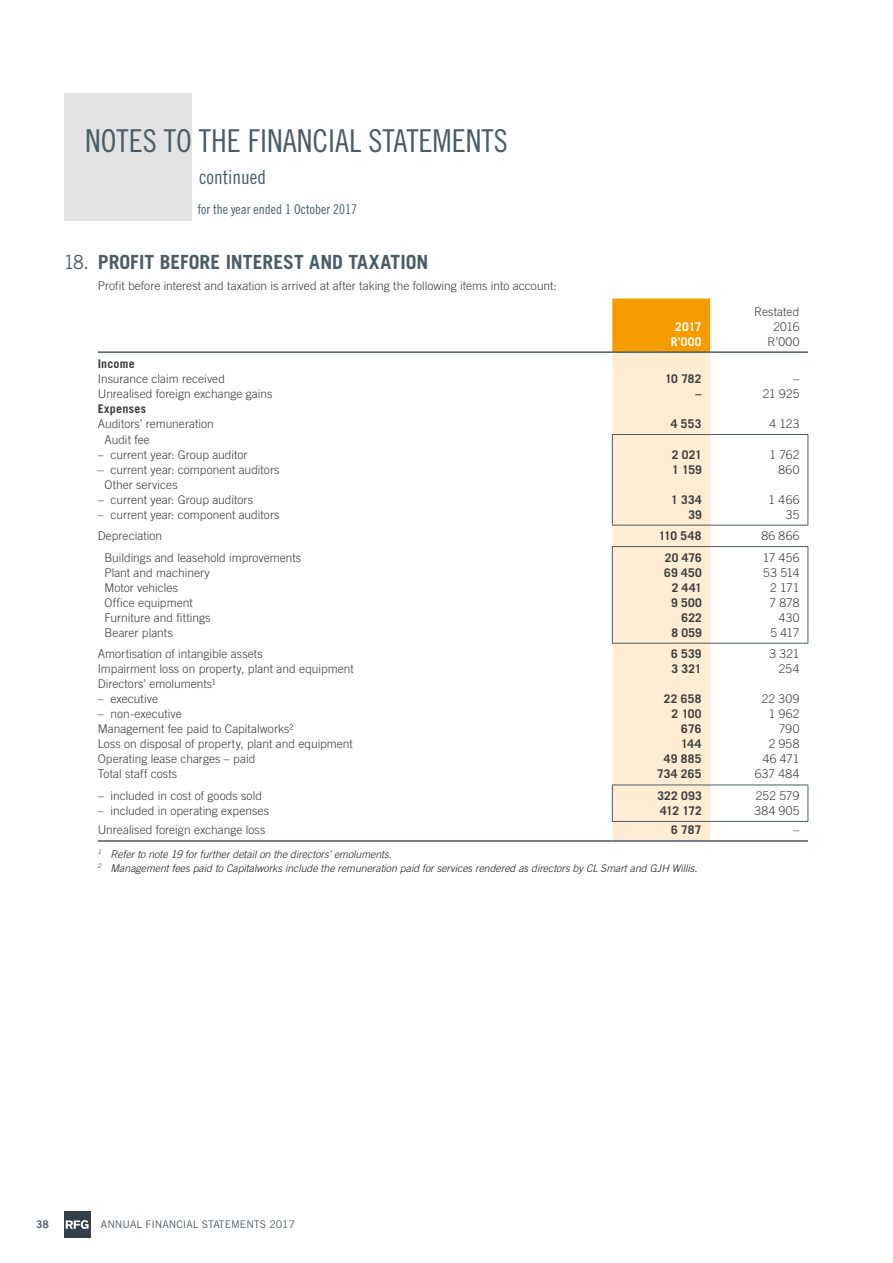
<style>
.page{position:relative;width:893px;height:1263px;background:#fff}
.page>*{position:absolute;margin:0;border:0;box-sizing:border-box;transform-origin:0 0}
.t1{font:31.5px "Trade Gothic LT Std Cn 18";color:#4b5c67}
.t2{font:700 19.5px "Trade Gothic LT Std";color:#4b5c67}
.t3{font:19.5px "Trade Gothic LT Std Cn 18";color:#4b5c67}
.t4{font:13.5px "Trade Gothic LT Std Cn 18";color:#4b5c67}
.t5{font:300 12px "Trade Gothic LT Std";color:#3c3c3b}
.t6{font:700 12px "Trade Gothic LT Std";letter-spacing:.02em;color:#3c3c3b}
.t7{font:700 12px "Trade Gothic LT Std";letter-spacing:.025em;color:#fff}
.t8{font:italic 300 10.5px/14px "Trade Gothic LT Std";color:#1d1d1b}
.t9{font:10.5px "Trade Gothic LT Std";color:#4b5c67}
.t10{font:10.5px "Trade Gothic LT Std Bd 2";color:#4b5c67}
.s1{font-weight:400}
</style>
<div class="page">
<div style="left:64px;top:94px;width:127px;height:127px;background:#e3e3e3"></div>
<div style="left:612px;top:298px;width:98px;height:53px;background:#f59c00"></div>
<div style="left:612px;top:353px;width:98px;height:487px;background:#ffecd4"></div>
<hr style="left:98px;top:351px;width:514px;height:2px;background:#4b5c67">
<hr style="left:612px;top:351px;width:98px;height:2px;background:#4b5c67">
<hr style="left:710px;top:351px;width:98px;height:2px;background:#4b5c67">
<hr style="left:612px;top:434px;width:98px;height:1px;background:#4b5c67">
<hr style="left:710px;top:434px;width:98px;height:1px;background:#4b5c67">
<svg style="left:612px;top:435px;width:1px;height:90px"></svg>
<svg style="left:808px;top:435px;width:1px;height:90px"></svg>
<hr style="left:612px;top:525px;width:98px;height:1px;background:#4b5c67">
<hr style="left:710px;top:525px;width:98px;height:1px;background:#4b5c67">
<hr style="left:612px;top:546px;width:98px;height:1px;background:#4b5c67">
<hr style="left:710px;top:546px;width:98px;height:1px;background:#4b5c67">
<svg style="left:612px;top:547px;width:1px;height:96px"></svg>
<svg style="left:808px;top:547px;width:1px;height:96px"></svg>
<hr style="left:612px;top:643px;width:98px;height:1px;background:#4b5c67">
<hr style="left:710px;top:643px;width:98px;height:1px;background:#4b5c67">
<hr style="left:612px;top:784px;width:98px;height:1px;background:#4b5c67">
<hr style="left:710px;top:784px;width:98px;height:1px;background:#4b5c67">
<svg style="left:612px;top:785px;width:1px;height:36px"></svg>
<svg style="left:808px;top:785px;width:1px;height:36px"></svg>
<hr style="left:612px;top:821px;width:98px;height:1px;background:#4b5c67">
<hr style="left:710px;top:821px;width:98px;height:1px;background:#4b5c67">
<hr style="left:98px;top:840px;width:514px;height:2px;background:#4b5c67">
<hr style="left:612px;top:840px;width:98px;height:2px;background:#4b5c67">
<hr style="left:710px;top:840px;width:98px;height:2px;background:#4b5c67">
<svg style="left:64px;top:1211px;width:26px;height:27px"></svg>
<h1 class="t1" style="left:85px;top:123px;width:424px">NOTES TO THE FINANCIAL STATEMENTS</h1>
<h2 class="t3" style="left:199px;top:165px;width:69px">continued</h2>
<p class="t4" style="left:197px;top:201px;width:161px">for the year ended 1 October 2017</p>
<h2 class="t2" style="left:64px;top:250px;width:366px"><span class="s1">18.</span> PROFIT BEFORE INTEREST AND TAXATION</h2>
<p class="t5" style="left:98px;top:279px;width:461px">Profit before interest and taxation is arrived at after taking the following items into account:</p>
<p class="t5" style="left:754px;top:304px;width:47px">Restated</p>
<p class="t7" style="left:675px;top:319px;width:28px">2017</p>
<p class="t5" style="left:773px;top:319px;width:28px">2016</p>
<p class="t7" style="left:671px;top:334px;width:32px">R’000</p>
<p class="t5" style="left:768px;top:334px;width:33px">R’000</p>
<p class="t6" style="left:98px;top:356px;width:38px">Income</p>
<p class="t5" style="left:98px;top:372px;width:129px">Insurance claim received</p>
<p class="t6" style="left:665px;top:371px;width:38px">10 782</p>
<p class="t5" style="left:793px;top:372px;width:7px">–</p>
<p class="t5" style="left:98px;top:387px;width:176px">Unrealised foreign exchange gains</p>
<p class="t6" style="left:696px;top:386px;width:7px">–</p>
<p class="t5" style="left:763px;top:387px;width:38px">21 925</p>
<p class="t6" style="left:98px;top:401px;width:50px">Expenses</p>
<p class="t5" style="left:98px;top:417px;width:118px">Auditors’ remuneration</p>
<p class="t6" style="left:671px;top:416px;width:32px">4 553</p>
<p class="t5" style="left:769px;top:417px;width:32px">4 123</p>
<p class="t5" style="left:104px;top:432px;width:47px">Audit fee</p>
<p class="t5" style="left:98px;top:447px;width:151px">– current year: Group auditor</p>
<p class="t6" style="left:672px;top:447px;width:32px">2 021</p>
<p class="t5" style="left:769px;top:447px;width:31px">1 762</p>
<p class="t5" style="left:98px;top:462px;width:183px">– current year: component auditors</p>
<p class="t6" style="left:672px;top:462px;width:31px">1 159</p>
<p class="t5" style="left:779px;top:462px;width:22px">860</p>
<p class="t5" style="left:104px;top:477px;width:75px">Other services</p>
<p class="t5" style="left:98px;top:492px;width:157px">– current year: Group auditors</p>
<p class="t6" style="left:671px;top:492px;width:32px">1 334</p>
<p class="t5" style="left:769px;top:492px;width:32px">1 466</p>
<p class="t5" style="left:98px;top:507px;width:183px">– current year: component auditors</p>
<p class="t6" style="left:688px;top:507px;width:15px">39</p>
<p class="t5" style="left:786px;top:507px;width:15px">35</p>
<p class="t5" style="left:98px;top:529px;width:66px">Depreciation</p>
<p class="t6" style="left:659px;top:528px;width:44px">110 548</p>
<p class="t5" style="left:762px;top:529px;width:39px">86 866</p>
<p class="t5" style="left:104px;top:550px;width:198px">Buildings and leasehold improvements</p>
<p class="t6" style="left:665px;top:550px;width:38px">20 476</p>
<p class="t5" style="left:763px;top:550px;width:38px">17 456</p>
<p class="t5" style="left:104px;top:565px;width:107px">Plant and machinery</p>
<p class="t6" style="left:664px;top:565px;width:39px">69 450</p>
<p class="t5" style="left:763px;top:565px;width:38px">53 514</p>
<p class="t5" style="left:104px;top:580px;width:75px">Motor vehicles</p>
<p class="t6" style="left:672px;top:580px;width:32px">2 441</p>
<p class="t5" style="left:770px;top:580px;width:31px">2 171</p>
<p class="t5" style="left:104px;top:595px;width:90px">Office equipment</p>
<p class="t6" style="left:671px;top:595px;width:32px">9 500</p>
<p class="t5" style="left:769px;top:595px;width:31px">7 878</p>
<p class="t5" style="left:104px;top:610px;width:108px">Furniture and fittings</p>
<p class="t6" style="left:681px;top:610px;width:22px">622</p>
<p class="t5" style="left:779px;top:610px;width:22px">430</p>
<p class="t5" style="left:104px;top:625px;width:70px">Bearer plants</p>
<p class="t6" style="left:671px;top:625px;width:32px">8 059</p>
<p class="t5" style="left:771px;top:625px;width:30px">5 417</p>
<p class="t5" style="left:98px;top:647px;width:167px">Amortisation of intangible assets</p>
<p class="t6" style="left:671px;top:646px;width:32px">6 539</p>
<p class="t5" style="left:770px;top:647px;width:31px">3 321</p>
<p class="t5" style="left:98px;top:662px;width:257px">Impairment loss on property, plant and equipment</p>
<p class="t6" style="left:671px;top:661px;width:32px">3 321</p>
<p class="t5" style="left:779px;top:662px;width:22px">254</p>
<p class="t5" style="left:98px;top:677px;width:120px">Directors’ emoluments¹</p>
<p class="t5" style="left:98px;top:692px;width:62px">– executive</p>
<p class="t6" style="left:664px;top:692px;width:39px">22 658</p>
<p class="t5" style="left:762px;top:692px;width:39px">22 309</p>
<p class="t5" style="left:98px;top:707px;width:86px">– non-executive</p>
<p class="t6" style="left:672px;top:707px;width:31px">2 100</p>
<p class="t5" style="left:769px;top:707px;width:32px">1 962</p>
<p class="t5" style="left:98px;top:722px;width:197px">Management fee paid to Capitalworks²</p>
<p class="t6" style="left:681px;top:722px;width:22px">676</p>
<p class="t5" style="left:779px;top:722px;width:22px">790</p>
<p class="t5" style="left:98px;top:737px;width:257px">Loss on disposal of property, plant and equipment</p>
<p class="t6" style="left:681px;top:737px;width:22px">144</p>
<p class="t5" style="left:769px;top:737px;width:32px">2 958</p>
<p class="t5" style="left:98px;top:752px;width:159px">Operating lease charges – paid</p>
<p class="t6" style="left:664px;top:752px;width:39px">49 885</p>
<p class="t5" style="left:763px;top:752px;width:38px">46 471</p>
<p class="t5" style="left:98px;top:767px;width:81px">Total staff costs</p>
<p class="t6" style="left:657px;top:767px;width:46px">734 265</p>
<p class="t5" style="left:755px;top:767px;width:46px">637 484</p>
<p class="t5" style="left:98px;top:788px;width:166px">– included in cost of goods sold</p>
<p class="t6" style="left:657px;top:788px;width:46px">322 093</p>
<p class="t5" style="left:756px;top:788px;width:45px">252 579</p>
<p class="t5" style="left:98px;top:803px;width:173px">– included in operating expenses</p>
<p class="t6" style="left:660px;top:803px;width:43px">412 172</p>
<p class="t5" style="left:754px;top:803px;width:46px">384 905</p>
<p class="t5" style="left:98px;top:823px;width:169px">Unrealised foreign exchange loss</p>
<p class="t6" style="left:671px;top:823px;width:32px">6 787</p>
<p class="t5" style="left:793px;top:823px;width:7px">–</p>
<p class="t8" style="left:98px;top:847px;width:601px"><sup>1</sup> Refer to note 19 for further detail on the directors’ emoluments.<br><sup>2</sup> Management fees paid to Capitalworks include the remuneration paid for services rendered as directors by CL Smart and GJH Willis.</p>
<p class="t10" style="left:36px;top:1218px;width:14px">38</p>
<p class="t9" style="left:101px;top:1218px;width:196px">ANNUAL FINANCIAL STATEMENTS 2017</p>
</div>
